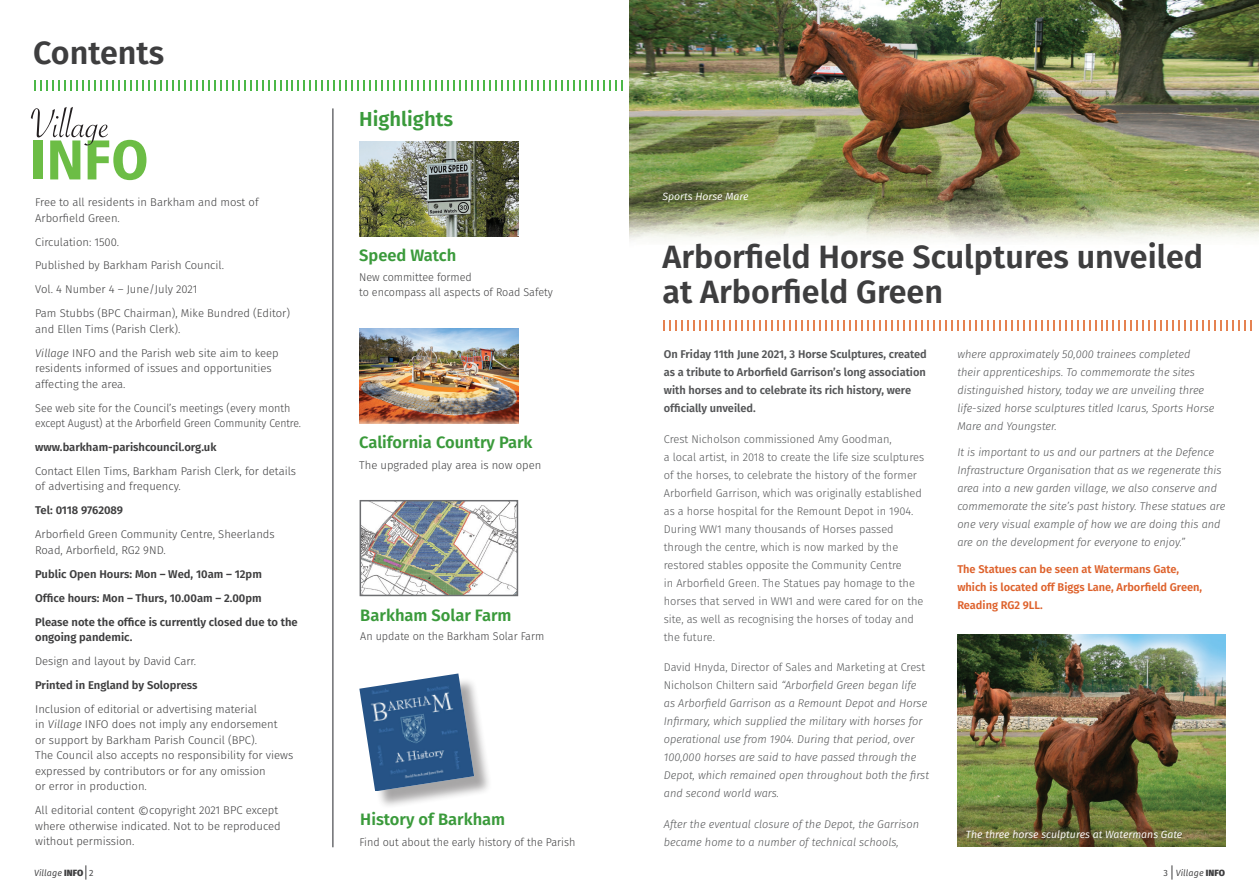
<style>
.page{position:relative;width:1259px;height:893px;background:#fff}
.page>*{position:absolute;margin:0;border:0;box-sizing:border-box;transform-origin:0 0}
.t1{font:600 32.25px/34.5px "Fira Sans";color:#3e3e3f}
.t2{font:600 20.25px "Fira Sans";color:#3a9a3b}
.t3{font:600 16.5px "Fira Sans";color:#3a9a3b}
.t4{font:italic 300 11.25px/18px "Fira Sans";color:#545557}
.t5{font:300 11.25px/15.5px "Fira Sans";color:#3e3e3f}
.t6{font:300 11.25px/18px "Fira Sans";color:#545557}
.t7{font:300 11.25px/15.5px "Fira Sans";color:#3e3e3f;scale:.96 1}
.t8{font:600 11.25px/24px "Fira Sans";color:#3e3e3f}
.t9{font:600 11.25px/18px "Fira Sans";color:#545557}
.t10{font:600 11.25px/18px "Fira Sans";color:#de622c}
.t11{font:italic 10.5px "Fira Sans";color:#fff}
.t12{font:italic 9px "Fira Sans";letter-spacing:.01em;color:#3e3e3f}
.s1{font-style:italic}
.s2{font-size:14.25px}
.s3{font-style:normal}
.s4{font-weight:800;font-style:normal}
</style>
<div class="page">
<svg style="left:85px;top:865px;width:1px;height:15px"></svg>
<svg style="left:1171px;top:865px;width:1px;height:15px"></svg>
<img style="left:630px;top:0;width:629px;height:240px">
<svg style="left:34px;top:80px;width:589px;height:10px"></svg>
<svg style="left:663px;top:320px;width:589px;height:10px"></svg>
<svg style="left:31px;top:107px;width:115px;height:73px"></svg>
<hr style="left:332px;top:108px;width:2px;height:739px;background:#6c6d70">
<img style="left:359px;top:142px;width:160px;height:95px">
<img style="left:359px;top:328px;width:160px;height:96px">
<img style="left:362px;top:503px;width:153px;height:90px">
<div style="left:359px;top:500px;width:159px;height:96px;border:2px solid #6c6d70"></div>
<img style="left:957px;top:635px;width:268px;height:212px">
<div style="left:362px;top:676px;width:130px;height:134px;background:#231f20;opacity:.4"></div>
<img style="left:359px;top:673px;width:115px;height:118px">
<h1 class="t1" style="left:33px;top:34px;width:133px">Contents</h1>
<p class="t5" style="left:35px;top:194px;width:225px">Free to all residents in Barkham and most of<br>Arborfield Green.</p>
<p class="t5" style="left:35px;top:230px;width:256px;line-height:24px">Circulation: 1500.<br>Published by Barkham Parish Council.<br>Vol. 4 Number 4 – June/July 2021<br>Pam Stubbs (BPC Chairman), Mike Bundred (Editor)</p>
<p class="t5" style="left:35px;top:317px;width:245px;line-height:24px">and Ellen Tims (Parish Clerk).<br><span class="s1">Village</span> INFO and the Parish web site aim to keep</p>
<p class="t5" style="left:35px;top:361px;width:238px">residents informed of issues and opportunities affecting the area.</p>
<p class="t7" style="left:35px;top:400px;width:278px">See web site for the Council’s meetings (every month except August) at the Arborfield Green Community Centre.</p>
<p class="t8" style="left:35px;top:434px;width:183px">www.barkham-parishcouncil.org.uk</p>
<p class="t5" style="left:35px;top:463px;width:262px">Contact Ellen Tims, Barkham Parish Clerk, for details of advertising and frequency.</p>
<p class="t8" style="left:35px;top:498px;width:89px">Tel: 0118 9762089</p>
<p class="t5" style="left:35px;top:527px;width:241px">Arborfield Green Community Centre, Sheerlands<br>Road, Arborfield, RG2 9ND.</p>
<p class="t8" style="left:35px;top:561px;width:264px">Public Open Hours: Mon – Wed, 10am – 12pm<br>Office hours: Mon – Thurs, 10.00am – 2.00pm<br>Please note the office is currently closed due to the</p>
<p class="t8" style="left:35px;top:624px;width:99px">ongoing pandemic.</p>
<p class="t5" style="left:35px;top:653px;width:162px">Design and layout by David Carr.</p>
<p class="t8" style="left:35px;top:672px;width:164px">Printed in England by Solopress</p>
<p class="t5" style="left:35px;top:701px;width:259px">Inclusion of editorial or advertising material<br>in <span class="s1">Village</span> INFO does not imply any endorsement<br>or support by Barkham Parish Council (BPC).<br>The Council also accepts no responsibility for views expressed by contributors or for any omission<br>or error in production.</p>
<p class="t5" style="left:35px;top:802px;width:247px">All editorial content <span class="s2">©</span>copyright 2021 BPC except where otherwise indicated. Not to be reproduced without permission.</p>
<h2 class="t2" style="left:359px;top:102px;width:95px">Highlights</h2>
<h3 class="t3" style="left:359px;top:242px;width:99px">Speed Watch</h3>
<p class="t7" style="left:359px;top:270px;width:203px;line-height:15px">New committee formed<br>to encompass all aspects of Road Safety</p>
<h3 class="t3" style="left:359px;top:429px;width:175px">California Country Park</h3>
<p class="t5" style="left:359px;top:457px;width:184px">The upgraded play area is now open</p>
<h3 class="t3" style="left:360px;top:601px;width:153px">Barkham Solar Farm</h3>
<p class="t7" style="left:360px;top:629px;width:193px">An update on the Barkham Solar Farm</p>
<h3 class="t3" style="left:360px;top:806px;width:146px">History of Barkham</h3>
<p class="t7" style="left:359px;top:834px;width:227px">Find out about the early history of the Parish</p>
<p class="t11" style="left:662px;top:189px;width:88px">Sports Horse Mare</p>
<h1 class="t1" style="left:662px;top:238px;width:542px">Arborfield Horse Sculptures unveiled at Arborfield Green</h1>
<p class="t9" style="left:664px;top:344px;width:264px">On Friday 11th June 2021, 3 Horse Sculptures, created as a tribute to Arborfield Garrison’s long association with horses and to celebrate its rich history, were officially unveiled.</p>
<p class="t6" style="left:664px;top:430px;width:262px">Crest Nicholson commissioned Amy Goodman,<br>a local artist, in 2018 to create the life size sculptures of the horses, to celebrate the history of the former Arborfield Garrison, which was originally established as a horse hospital for the Remount Depot in 1904.<br>During WW1 many thousands of Horses passed through the centre, which is now marked by the restored stables opposite the Community Centre<br>in Arborfield Green. The Statues pay homage to the horses that served in WW1 and were cared for on the site, as well as recognising the horses of today and the future.</p>
<p class="t4" style="left:664px;top:658px;width:267px"><span class="s3">David Hnyda, Director of Sales and Marketing at Crest Nicholson Chiltern said</span> “Arborfield Green began life as Arborfield Garrison as a Remount Depot and Horse Infirmary, which supplied the military with horses for operational use from 1904. During that period, over 100,000 horses are said to have passed through the Depot, which remained open throughout both the first and second world wars.</p>
<p class="t4" style="left:664px;top:815px;width:257px">After the eventual closure of the Depot, the Garrison became home to a number of technical schools,</p>
<p class="t4" style="left:957px;top:345px;width:259px">where approximately 50,000 trainees completed their apprenticeships. To commemorate the sites distinguished history, today we are unveiling three life-sized horse sculptures titled Icarus, Sports Horse Mare and Youngster.</p>
<p class="t4" style="left:957px;top:443px;width:269px">It is important to us and our partners at the Defence Infrastructure Organisation that as we regenerate this area into a new garden village, we also conserve and commemorate the site’s past history. These statues are one very visual example of how we are doing this and are on the development for everyone to enjoy.”</p>
<p class="t10" style="left:957px;top:559px;width:246px">The Statues can be seen at Watermans Gate, which is located off Biggs Lane, Arborfield Green,<br>Reading RG2 9LL.</p>
<p class="t11" style="left:966px;top:826px;width:218px">The three horse sculptures at Watermans Gate</p>
<p class="t12" style="left:34px;top:866px;width:61px">Village <span class="s4">INFO</span> <span class="s3">2</span></p>
<p class="t12" style="left:1163px;top:866px;width:63px"><span class="s3">3</span> Village <span class="s4">INFO</span></p>
</div>
